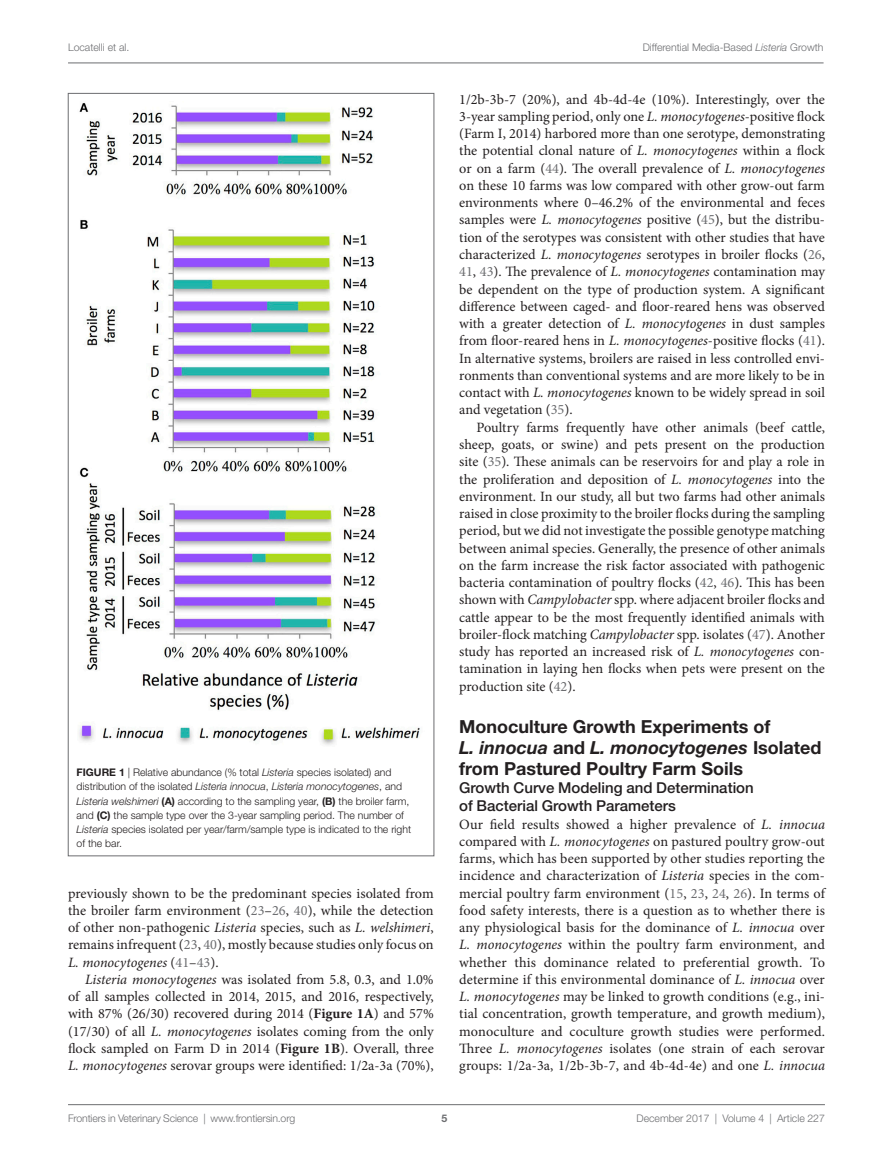
<style>
.page{position:relative;width:893px;height:1170px;background:#fff}
.page>*{position:absolute;margin:0;border:0;box-sizing:border-box;transform-origin:0 0}
.t1{font:700 18px/21px "Helvetica Neue LT Std";color:#231f20}
.t2{font:500 15px/18px "Helvetica Neue LT Std";color:#231f20}
.t3{font:14.25px/17.2px "Minion Pro";color:#231f20;text-align:justify}
.t4{font:300 10.5px/14.2px "Helvetica Neue LT Std";color:#231f20}
.t5{font:300 10.5px "Helvetica Neue LT Std";color:#6c6d70}
.t6{font:700 10.5px "Helvetica Neue LT Std";color:#6c6d70}
.s1{font-style:italic}
.s2{font-weight:700}
.s3{color:#6c6d70}
</style>
<div class="page">
<img style="left:78px;top:103px;width:342px;height:642px">
<hr style="left:68px;top:1104px;width:757px;height:1px;background:#6c6d70">
<hr style="left:68px;top:63px;width:755px;height:1px;background:#6c6d70">
<p class="t5" style="left:68px;top:41px;width:63px">Locatelli et al.</p>
<p class="t5" style="left:643px;top:41px;width:182px">Differential Media-Based <span class="s1">Listeria</span> Growth</p>
<p class="t4" style="left:77px;top:765px;width:336px"><span class="s2">Figure 1</span> | Relative abundance (% total <span class="s1">Listeria</span> species isolated) and distribution of the isolated <span class="s1">Listeria innocua</span>, <span class="s1">Listeria monocytogenes</span>, and <span class="s1">Listeria welshimeri</span> <span class="s2">(A)</span> according to the sampling year, <span class="s2">(B)</span> the broiler farm, and <span class="s2">(C)</span> the sample type over the 3-year sampling period. The number of <span class="s1">Listeria</span> species isolated per year/farm/sample type is indicated to the right of the bar.</p>
<p class="t3" style="left:68px;top:884px;width:367px">previously shown to be the predominant species isolated from the broiler farm environment (<span class="s3">23</span>–<span class="s3">26</span>, <span class="s3">40</span>), while the detection of other non-pathogenic <span class="s1">Listeria</span> species, such as <span class="s1">L. welshimeri</span>, remains infrequent (<span class="s3">23</span>, <span class="s3">40</span>), mostly because studies only focus on <span class="s1">L. monocytogenes</span> (<span class="s3">41</span>–<span class="s3">43</span>).</p>
<p class="t3" style="left:68px;top:970px;width:367px;text-indent:17px"><span class="s1">Listeria monocytogenes</span> was isolated from 5.8, 0.3, and 1.0% of all samples collected in 2014, 2015, and 2016, respectively, with 87% (26/30) recovered during 2014 (<span class="s2">Figure 1A</span>) and 57% (17/30) of all <span class="s1">L. monocytogenes</span> isolates coming from the only flock sampled on Farm D in 2014 (<span class="s2">Figure 1B</span>). Overall, three <span class="s1">L. monocytogenes</span> serovar groups were identified: 1/2a-3a (70%),</p>
<p class="t3" style="left:459px;top:90px;width:367px">1/2b-3b-7 (20%), and 4b-4d-4e (10%). Interestingly, over the 3-year sampling period, only one <span class="s1">L. monocytogenes</span>-positive flock (Farm I, 2014) harbored more than one serotype, demonstrating the potential clonal nature of <span class="s1">L. monocytogenes</span> within a flock or on a farm (<span class="s3">44</span>). The overall prevalence of <span class="s1">L. monocytogenes </span>on these 10 farms was low compared with other grow-out farm environments where 0–46.2% of the environmental and feces samples were <span class="s1">L. monocytogenes</span> positive (<span class="s3">45</span>), but the distribu&shy;tion of the serotypes was consistent with other studies that have characterized <span class="s1">L. monocytogenes</span> serotypes in broiler flocks (<span class="s3">26</span>, <span class="s3">41</span>, <span class="s3">43</span>). The prevalence of <span class="s1">L. monocytogenes</span> contamination may be dependent on the type of production system. A significant difference between caged- and floor-reared hens was observed with a greater detection of <span class="s1">L. monocytogenes</span> in dust samples from floor-reared hens in <span class="s1">L. monocytogenes</span>-positive flocks (<span class="s3">41</span>).<br>In alternative systems, broilers are raised in less controlled envi&shy;ronments than conventional systems and are more likely to be in contact with <span class="s1">L. monocytogenes</span> known to be widely spread in soil and vegetation (<span class="s3">35</span>).</p>
<p class="t3" style="left:459px;top:418px;width:367px;text-indent:17px">Poultry farms frequently have other animals (beef cattle, sheep, goats, or swine) and pets present on the production site (<span class="s3">35</span>). These animals can be reservoirs for and play a role in the proliferation and deposition of <span class="s1">L. monocytogenes</span> into the environment. In our study, all but two farms had other animals raised in close proximity to the broiler flocks during the sampling period, but we did not investigate the possible genotype matching between animal species. Generally, the presence of other animals on the farm increase the risk factor associated with pathogenic bacteria contamination of poultry flocks (<span class="s3">42</span>, <span class="s3">46</span>). This has been shown with <span class="s1">Campylobacter</span> spp. where adjacent broiler flocks and cattle appear to be the most frequently identified animals with broiler-flock matching <span class="s1">Campylobacter</span> spp. isolates (<span class="s3">47</span>). Another study has reported an increased risk of <span class="s1">L. monocytogenes</span> con&shy;tamination in laying hen flocks when pets were present on the production site (<span class="s3">42</span>).</p>
<p class="t1" style="left:459px;top:715px;width:364px">Monoculture Growth Experiments of<br><span class="s1">L. innocua</span> and <span class="s1">L. monocytogenes</span> Isolated from Pastured Poultry Farm Soils</p>
<p class="t2" style="left:459px;top:778px;width:296px">Growth Curve Modeling and Determination of Bacterial Growth Parameters</p>
<p class="t3" style="left:459px;top:815px;width:367px">Our field results showed a higher prevalence of <span class="s1">L. innocua </span>compared with <span class="s1">L. monocytogenes</span> on pastured poultry grow-out farms, which has been supported by other studies reporting the incidence and characterization of <span class="s1">Listeria</span> species in the com&shy;mercial poultry farm environment (<span class="s3">15</span>, <span class="s3">23</span>, <span class="s3">24</span>, <span class="s3">26</span>). In terms of food safety interests, there is a question as to whether there is any physiological basis for the dominance of <span class="s1">L. innocua</span> over <span class="s1">L. monocytogenes</span> within the poultry farm environment, and whether this dominance related to preferential growth. To determine if this environmental dominance of <span class="s1">L. innocua</span> over <span class="s1">L. monocytogenes</span> may be linked to growth conditions (e.g., ini&shy;tial concentration, growth temperature, and growth medium), monoculture and coculture growth studies were performed.<br>Three <span class="s1">L. monocytogenes</span> isolates (one strain of each serovar groups: 1/2a-3a, 1/2b-3b-7, and 4b-4d-4e) and one <span class="s1">L. innocua</span></p>
<p class="t5" style="left:68px;top:1111px;width:229px">Frontiers in Veterinary Science | www.frontiersin.org</p>
<p class="t5" style="left:636px;top:1111px;width:190px">December 2017 | Volume 4 | Article 227</p>
<p class="t6" style="left:441px;top:1111px;width:7px">5</p>
</div>
